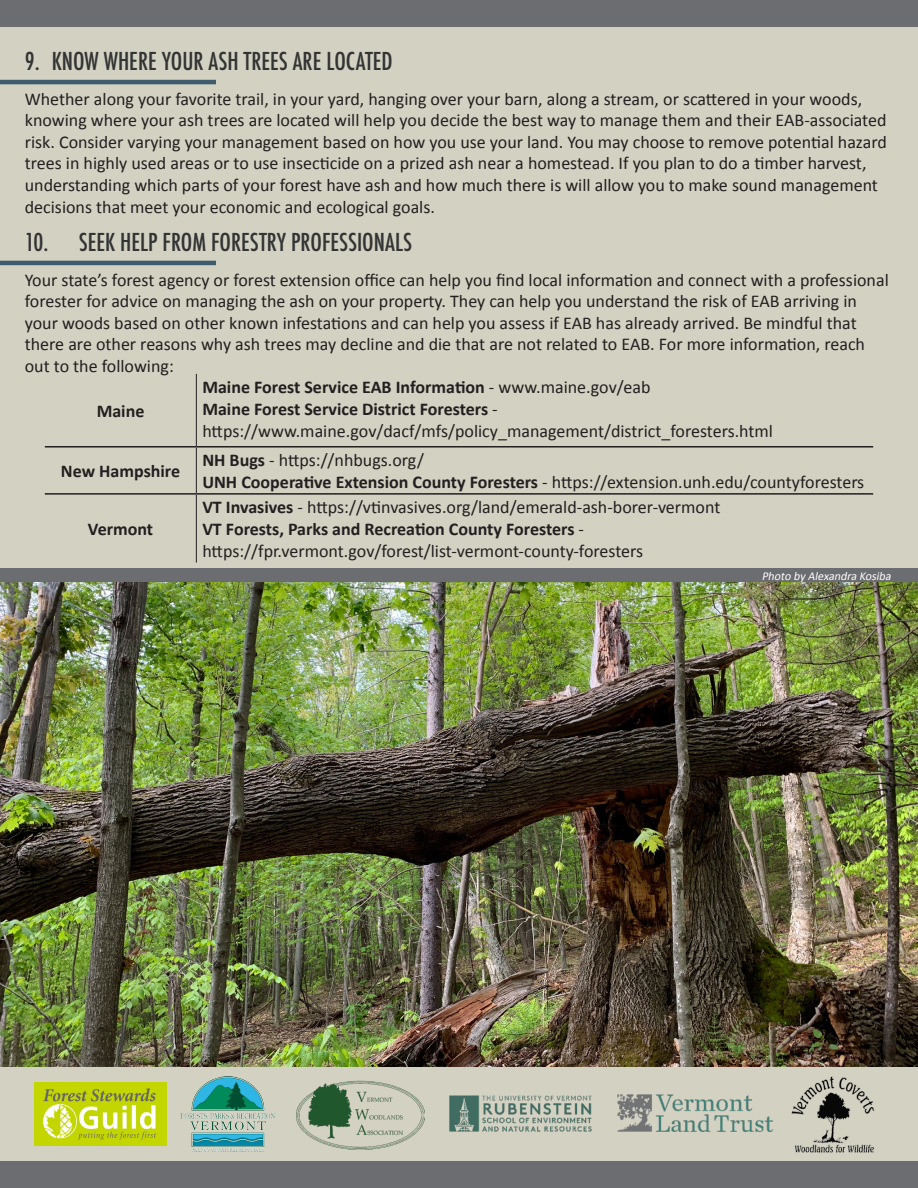
<style>
.page{position:relative;width:918px;height:1188px;background:#d2d1c2}
.page>*{position:absolute;margin:0;border:0;box-sizing:border-box;transform-origin:0 0}
.t1{font:500 condensed 24px "Futura";color:#333434}
.t2{font:18px/21.6px "Calibri";color:#231f20}
.t3{font:700 18px "Calibri";color:#231f20}
.t4{font:italic 12px "Calibri";color:#fff}
.s1{font-weight:400}
.s2{font-weight:700}
</style>
<div class="page">
<div style="left:0;top:0;width:918px;height:27px;background:#6c6d70"></div>
<hr style="left:0;top:80px;width:216px;height:4px;background:#3d5b6c">
<hr style="left:0;top:261px;width:216px;height:4px;background:#3d5b6c">
<hr style="left:196px;top:374px;width:1px;height:72px;background:#231f20">
<hr style="left:196px;top:448px;width:1px;height:45px;background:#231f20">
<hr style="left:196px;top:495px;width:1px;height:68px;background:#231f20">
<hr style="left:45px;top:446px;width:151px;height:2px;background:#231f20">
<hr style="left:196px;top:446px;width:677px;height:2px;background:#231f20">
<hr style="left:45px;top:493px;width:151px;height:2px;background:#231f20">
<hr style="left:196px;top:493px;width:677px;height:2px;background:#231f20">
<img style="left:0;top:582px;width:918px;height:484px">
<div style="left:0;top:569px;width:918px;height:13px;background:#6c6d70"></div>
<div style="left:0;top:1161px;width:918px;height:27px;background:#6c6d70"></div>
<img style="left:180px;top:1076px;width:95px;height:76px">
<img style="left:296px;top:1080px;width:128px;height:70px">
<img style="left:449px;top:1095px;width:143px;height:37px">
<img style="left:617px;top:1094px;width:157px;height:38px">
<img style="left:791px;top:1076px;width:84px;height:77px">
<img style="left:35px;top:1082px;width:131px;height:63px">
<p class="t1" style="left:25px;top:46px;width:369px">9. KNOW WHERE YOUR ASH TREES ARE LOCATED</p>
<p class="t2" style="left:25px;top:87px;width:864px">Whether along your favorite trail, in your yard, hanging over your barn, along a stream, or scattered in your woods, knowing where your ash trees are located will help you decide the best way to manage them and their EAB-associated risk. Consider varying your management based on how you use your land. You may choose to remove potential hazard trees in highly used areas or to use insecticide on a prized ash near a homestead. If you plan to do a timber harvest, understanding which parts of your forest have ash and how much there is will allow you to make sound management decisions that meet your economic and ecological goals.</p>
<p class="t1" style="left:25px;top:226px;width:389px">10. SEEK HELP FROM FORESTRY PROFESSIONALS</p>
<p class="t2" style="left:25px;top:268px;width:865px">Your state’s forest agency or forest extension office can help you find local information and connect with a professional forester for advice on managing the ash on your property. They can help you understand the risk of EAB arriving in your woods based on other known infestations and can help you assess if EAB has already arrived. Be mindful that there are other reasons why ash trees may decline and die that are not related to EAB. For more information, reach out to the following:</p>
<p class="t3" style="left:97px;top:398px;width:49px">Maine</p>
<p class="t3" style="left:202px;top:375px;width:450px">Maine Forest Service EAB Information <span class="s1">- www.maine.gov/eab</span></p>
<p class="t3" style="left:202px;top:396px;width:297px">Maine Forest Service District Foresters <span class="s1">-</span></p>
<p class="t2" style="left:202px;top:419px;width:572px">https://www.maine.gov/dacf/mfs/policy_management/district_foresters.html</p>
<p class="t3" style="left:61px;top:458px;width:121px">New Hampshire</p>
<p class="t3" style="left:88px;top:516px;width:67px">Vermont</p>
<p class="t2" style="left:202px;top:449px;width:223px"><span class="s2">NH Bugs</span> - https://nhbugs.org/</p>
<p class="t2" style="left:202px;top:471px;width:663px"><span class="s2">UNH Cooperative Extension County Foresters</span> - https://extension.unh.edu/countyforesters</p>
<p class="t2" style="left:202px;top:496px;width:520px"><span class="s2">VT Invasives</span> - https://vtinvasives.org/land/emerald-ash-borer-vermont</p>
<p class="t3" style="left:202px;top:516px;width:383px">VT Forests, Parks and Recreation County Foresters <span class="s1">-</span></p>
<p class="t2" style="left:202px;top:539px;width:442px">https://fpr.vermont.gov/forest/list-vermont-county-foresters</p>
<p class="t4" style="left:762px;top:568px;width:134px">Photo by Alexandra Kosiba</p>
</div>
